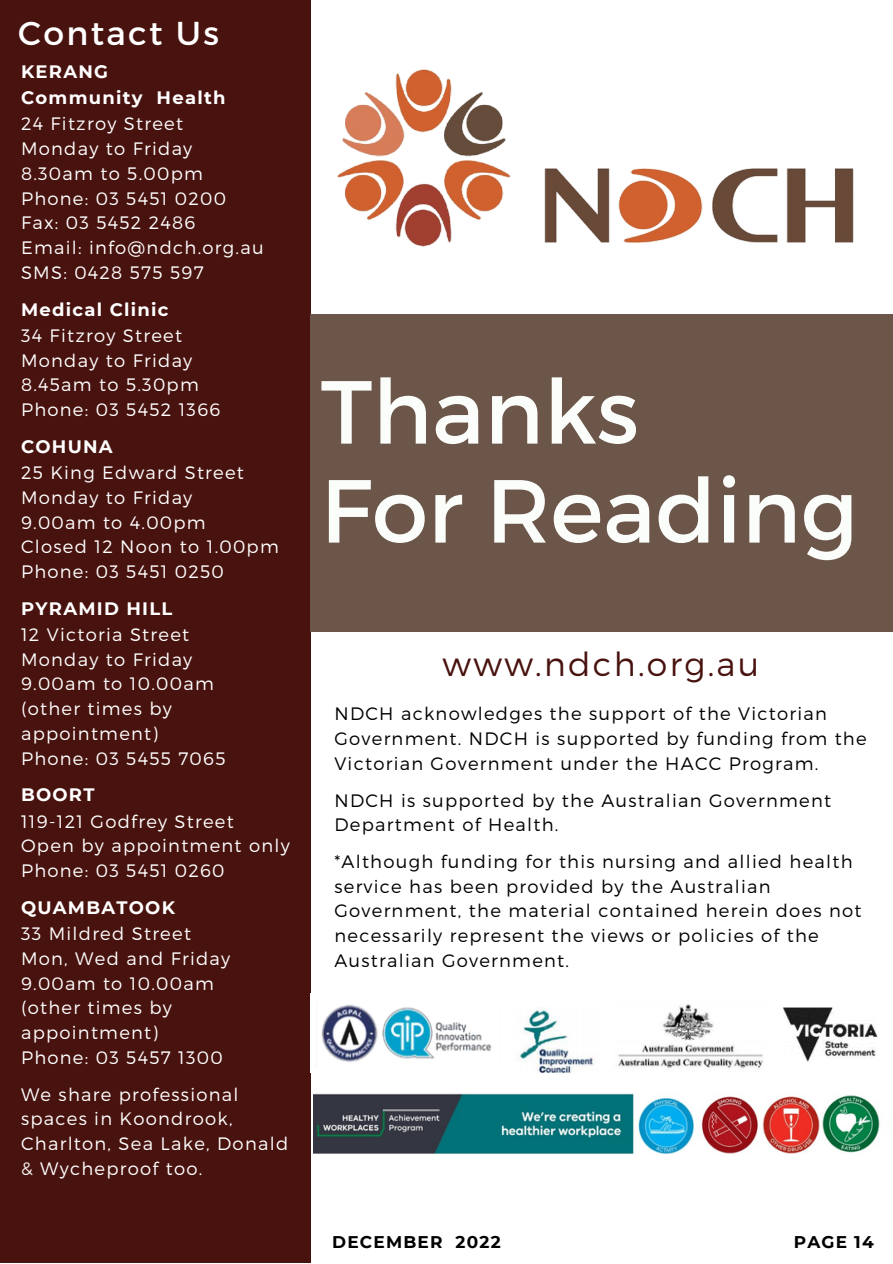
<style>
.page{position:relative;width:893px;height:1264px;background:#fff}
.page>*{position:absolute;margin:0;border:0;box-sizing:border-box;transform-origin:0 0}
.t1{font:89.25px/98.9px "Montserrat";color:#fbfdfb}
.t2{font:300 33px "Montserrat";letter-spacing:.07em;color:#48120e}
.t3{font:33px "Montserrat";letter-spacing:.07em;color:#fff}
.t4{font:300 18px/24.8px "Montserrat";letter-spacing:.07em;color:#fff}
.t5{font:300 18px/24.8px "Montserrat";letter-spacing:.07em;color:#000}
.t6{font:700 18px/26.2px "Montserrat";letter-spacing:.07em;color:#fff}
.t7{font:700 16.95px "Montserrat";letter-spacing:.07em;color:#000}
</style>
<div class="page">
<div style="left:0;top:0;width:310px;height:1262px;background:#48120e"></div>
<img style="left:337px;top:69px;width:517px;height:178px">
<div style="left:310px;top:314px;width:582px;height:317px;background:#6c5549"></div>
<img style="left:783px;top:1007px;width:95px;height:55px">
<img style="left:321px;top:1004px;width:442px;height:68px">
<img style="left:313px;top:1093px;width:567px;height:60px">
<h2 class="t3" style="left:18px;top:11px;width:202px">Contact Us</h2>
<p class="t6" style="left:21px;top:58px;width:206px">KERANG<br>Community Health</p>
<p class="t4" style="left:21px;top:111px;width:244px">24 Fitzroy Street<br>Monday to Friday<br>8.30am to 5.00pm<br>Phone: 03 5451 0200<br>Fax: 03 5452 2486<br>Email: info@ndch.org.au<br>SMS: 0428 575 597</p>
<p class="t6" style="left:21px;top:296px;width:149px">Medical Clinic</p>
<p class="t4" style="left:21px;top:322px;width:201px">34 Fitzroy Street<br>Monday to Friday<br>8.45am to 5.30pm<br>Phone: 03 5452 1366</p>
<p class="t6" style="left:21px;top:433px;width:93px">COHUNA</p>
<p class="t4" style="left:21px;top:459px;width:259px">25 King Edward Street<br>Monday to Friday<br>9.00am to 4.00pm<br>Closed 12 Noon to 1.00pm<br>Phone: 03 5451 0250</p>
<p class="t6" style="left:21px;top:595px;width:153px">PYRAMID HILL</p>
<p class="t4" style="left:21px;top:621px;width:206px">12 Victoria Street<br>Monday to Friday<br>9.00am to 10.00am (other times by appointment)<br>Phone: 03 5455 7065</p>
<p class="t6" style="left:21px;top:781px;width:75px">BOORT</p>
<p class="t4" style="left:21px;top:808px;width:270px">119-121 Godfrey Street<br>Open by appointment only<br>Phone: 03 5451 0260</p>
<p class="t6" style="left:21px;top:894px;width:155px">QUAMBATOOK</p>
<p class="t4" style="left:21px;top:920px;width:211px">33 Mildred Street<br>Mon, Wed and Friday<br>9.00am to 10.00am (other times by appointment)<br>Phone: 03 5457 1300</p>
<p class="t4" style="left:21px;top:1080px;width:269px">We share professional spaces in Koondrook,<br>Charlton, Sea Lake, Donald &amp; Wycheproof too.</p>
<h1 class="t1" style="left:320px;top:358px;width:539px">Thanks<br>For Reading</h1>
<h2 class="t2" style="left:442px;top:642px;width:318px">www.ndch.org.au</h2>
<p class="t5" style="left:334px;top:700px;width:533px">NDCH acknowledges the support of the Victorian<br>Government. NDCH is supported by funding from the<br>Victorian Government under the HACC Program.</p>
<p class="t5" style="left:334px;top:786px;width:498px">NDCH is supported by the Australian Government<br>Department of Health.</p>
<p class="t5" style="left:334px;top:848px;width:528px">*Although funding for this nursing and allied health service has been provided by the Australian Government, the material contained herein does not necessarily represent the views or policies of the Australian Government.</p>
<p class="t7" style="left:332px;top:1231px;width:170px">DECEMBER 2022</p>
<p class="t7" style="left:793px;top:1231px;width:81px">PAGE 14</p>
</div>
